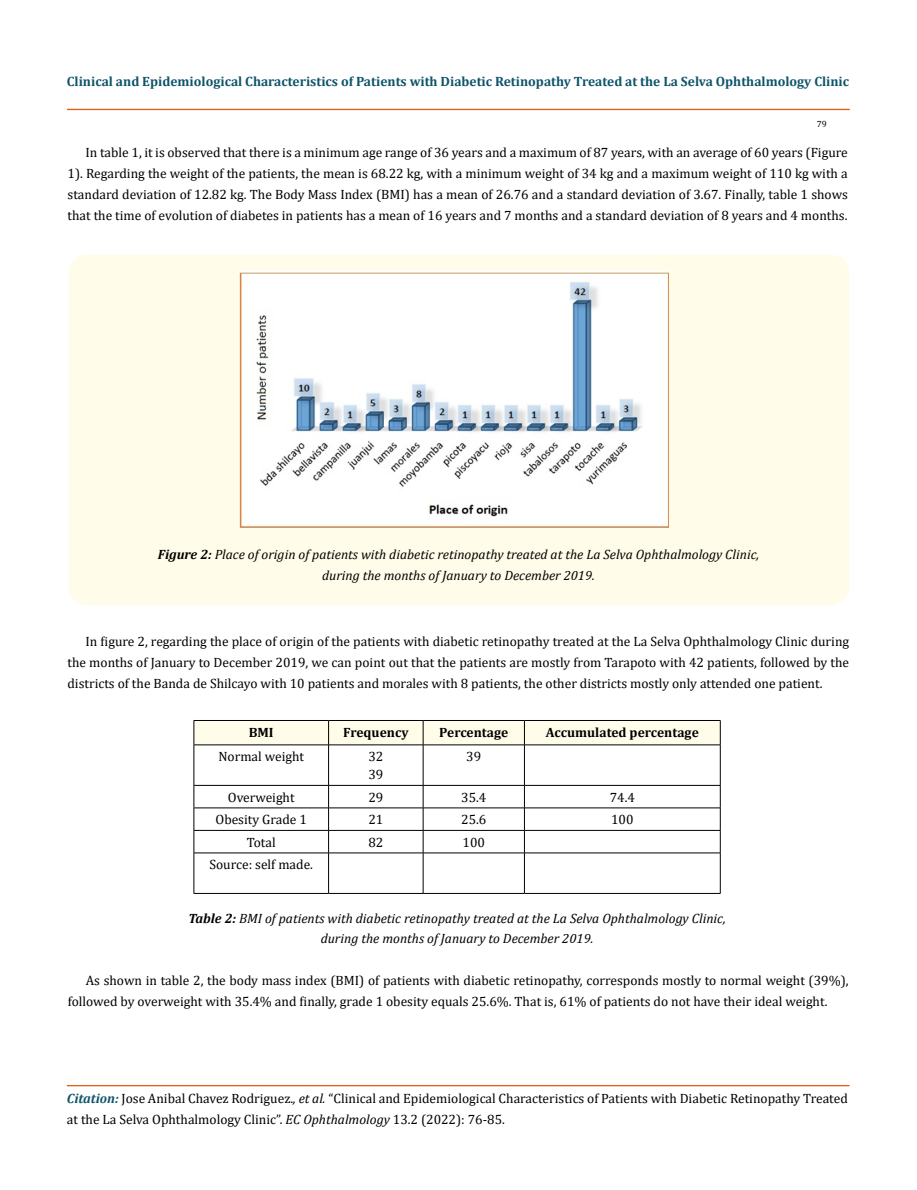
<style>
.page{position:relative;width:917px;height:1190px;background:#fff}
.page>*{position:absolute;margin:0;border:0;box-sizing:border-box;transform-origin:0 0}
.t1{font:13.5px/21px "Cambria";color:#000}
.t2{font:italic 13.5px/21px "Cambria";color:#000;text-align:center}
.t3{font:700 13.5px "Cambria";color:#0e546a}
.t4{font:700 13.5px "Cambria";color:#000}
.t5{font:9px "Cambria";color:#000}
.s1{font-weight:700}
.s2{font-weight:700;font-style:italic;color:#0e546a}
.s3{font-style:italic}
</style>
<div class="page">
<div style="left:67px;top:109px;width:782px;height:1px;border:1px solid #e05d1a"></div>
<div style="left:67px;top:1085px;width:782px;height:1px;border:1px solid #e05d1a"></div>
<div style="left:69px;top:255px;width:780px;height:350px;background:#fffde9;border-radius:18px"></div>
<img style="left:239px;top:272px;width:429px;height:255px">
<div style="left:194px;top:720px;width:527px;height:25px;background:#fffde9"></div>
<hr style="left:194px;top:744px;width:134px;height:1px;background:#000">
<hr style="left:194px;top:745px;width:1px;height:40px;background:#000">
<hr style="left:328px;top:744px;width:95px;height:1px;background:#000">
<hr style="left:328px;top:745px;width:1px;height:40px;background:#000">
<hr style="left:423px;top:744px;width:101px;height:1px;background:#000">
<hr style="left:423px;top:745px;width:1px;height:40px;background:#000">
<hr style="left:524px;top:744px;width:196px;height:1px;background:#000">
<hr style="left:524px;top:745px;width:1px;height:40px;background:#000">
<hr style="left:720px;top:745px;width:1px;height:40px;background:#000">
<hr style="left:194px;top:785px;width:134px;height:1px;background:#000">
<hr style="left:328px;top:785px;width:95px;height:1px;background:#000">
<hr style="left:423px;top:785px;width:101px;height:1px;background:#000">
<hr style="left:524px;top:785px;width:196px;height:1px;background:#000">
<hr style="left:194px;top:807px;width:134px;height:1px;background:#000">
<hr style="left:328px;top:807px;width:95px;height:1px;background:#000">
<hr style="left:423px;top:807px;width:101px;height:1px;background:#000">
<hr style="left:524px;top:807px;width:196px;height:1px;background:#000">
<hr style="left:194px;top:830px;width:134px;height:1px;background:#000">
<svg style="left:194px;top:785px;width:1px;height:67px"></svg>
<hr style="left:328px;top:830px;width:95px;height:1px;background:#000">
<svg style="left:328px;top:785px;width:1px;height:67px"></svg>
<hr style="left:423px;top:830px;width:101px;height:1px;background:#000">
<svg style="left:423px;top:785px;width:1px;height:67px"></svg>
<hr style="left:524px;top:830px;width:196px;height:1px;background:#000">
<svg style="left:524px;top:785px;width:1px;height:67px"></svg>
<svg style="left:720px;top:785px;width:1px;height:67px"></svg>
<hr style="left:194px;top:852px;width:134px;height:1px;background:#000">
<hr style="left:194px;top:853px;width:1px;height:40px;background:#000">
<hr style="left:328px;top:852px;width:95px;height:1px;background:#000">
<hr style="left:328px;top:853px;width:1px;height:40px;background:#000">
<hr style="left:423px;top:852px;width:101px;height:1px;background:#000">
<hr style="left:423px;top:853px;width:1px;height:40px;background:#000">
<hr style="left:524px;top:852px;width:196px;height:1px;background:#000">
<hr style="left:524px;top:853px;width:1px;height:40px;background:#000">
<hr style="left:720px;top:853px;width:1px;height:40px;background:#000">
<hr style="left:194px;top:893px;width:134px;height:1px;background:#000">
<hr style="left:328px;top:893px;width:95px;height:1px;background:#000">
<hr style="left:423px;top:893px;width:101px;height:1px;background:#000">
<hr style="left:524px;top:893px;width:196px;height:1px;background:#000">
<p class="t3" style="left:67px;top:72px;width:783px">Clinical and Epidemiological Characteristics of Patients with Diabetic Retinopathy Treated at the La Selva Ophthalmology Clinic</p>
<p class="t5" style="left:816px;top:118px;width:11px">79</p>
<p class="t1" style="left:68px;top:142px;width:781px;text-align:justify;text-indent:18px">In table 1, it is observed that there is a minimum age range of 36 years and a maximum of 87 years, with an average of 60 years (Figure 1). Regarding the weight of the patients, the mean is 68.22 kg, with a minimum weight of 34 kg and a maximum weight of 110 kg with a standard deviation of 12.82 kg. The Body Mass Index (BMI) has a mean of 26.76 and a standard deviation of 3.67. Finally, table 1 shows that the time of evolution of diabetes in patients has a mean of 16 years and 7 months and a standard deviation of 8 years and 4 months.</p>
<p class="t2" style="left:158px;top:543px;width:603px"><span class="s1">Figure 2:</span> Place of origin of patients with diabetic retinopathy treated at the La Selva Ophthalmology Clinic, during the months of January to December 2019.</p>
<p class="t1" style="left:67px;top:631px;width:783px;text-align:justify;text-indent:18px">In figure 2, regarding the place of origin of the patients with diabetic retinopathy treated at the La Selva Ophthalmology Clinic during the months of January to December 2019, we can point out that the patients are mostly from Tarapoto with 42 patients, followed by the districts of the Banda de Shilcayo with 10 patients and morales with 8 patients, the other districts mostly only attended one patient.</p>
<p class="t4" style="left:249px;top:723px;width:26px">BMI</p>
<p class="t4" style="left:343px;top:723px;width:67px">Frequency</p>
<p class="t4" style="left:439px;top:723px;width:71px">Percentage</p>
<p class="t4" style="left:546px;top:723px;width:154px">Accumulated percentage</p>
<p class="t1" style="left:218px;top:746px;width:87px">Normal weight</p>
<p class="t1" style="left:368px;top:747px;width:16px;line-height:18px">32<br>39</p>
<p class="t1" style="left:466px;top:746px;width:16px">39</p>
<p class="t1" style="left:228px;top:786px;width:68px">Overweight</p>
<p class="t1" style="left:368px;top:786px;width:16px">29</p>
<p class="t1" style="left:461px;top:786px;width:27px">35.4</p>
<p class="t1" style="left:609px;top:786px;width:27px">74.4</p>
<p class="t1" style="left:215px;top:809px;width:93px">Obesity Grade 1</p>
<p class="t1" style="left:368px;top:809px;width:16px">21</p>
<p class="t1" style="left:461px;top:809px;width:27px">25.6</p>
<p class="t1" style="left:611px;top:809px;width:24px">100</p>
<p class="t1" style="left:247px;top:831px;width:30px">Total</p>
<p class="t1" style="left:368px;top:831px;width:16px">82</p>
<p class="t1" style="left:462px;top:831px;width:24px">100</p>
<p class="t1" style="left:209px;top:854px;width:105px">Source: self made.</p>
<p class="t2" style="left:188px;top:907px;width:539px;line-height:20.2px"><span class="s1">Table 2:</span> BMI of patients with diabetic retinopathy treated at the La Selva Ophthalmology Clinic, during the months of January to December 2019.</p>
<p class="t1" style="left:68px;top:969px;width:782px;text-indent:18px">As shown in table 2, the body mass index (BMI) of patients with diabetic retinopathy, corresponds mostly to normal weight (39%), followed by overweight with 35.4% and finally, grade 1 obesity equals 25.6%. That is, 61% of patients do not have their ideal weight.</p>
<p class="t1" style="left:67px;top:1087px;width:782px"><span class="s2">Citation:</span> Jose Anibal Chavez Rodriguez.<span class="s3">, et al.</span> “Clinical and Epidemiological Characteristics of Patients with Diabetic Retinopathy Treated at the La Selva Ophthalmology Clinic”. <span class="s3">EC Ophthalmology</span> 13.2 (2022): 76-85.</p>
</div>
